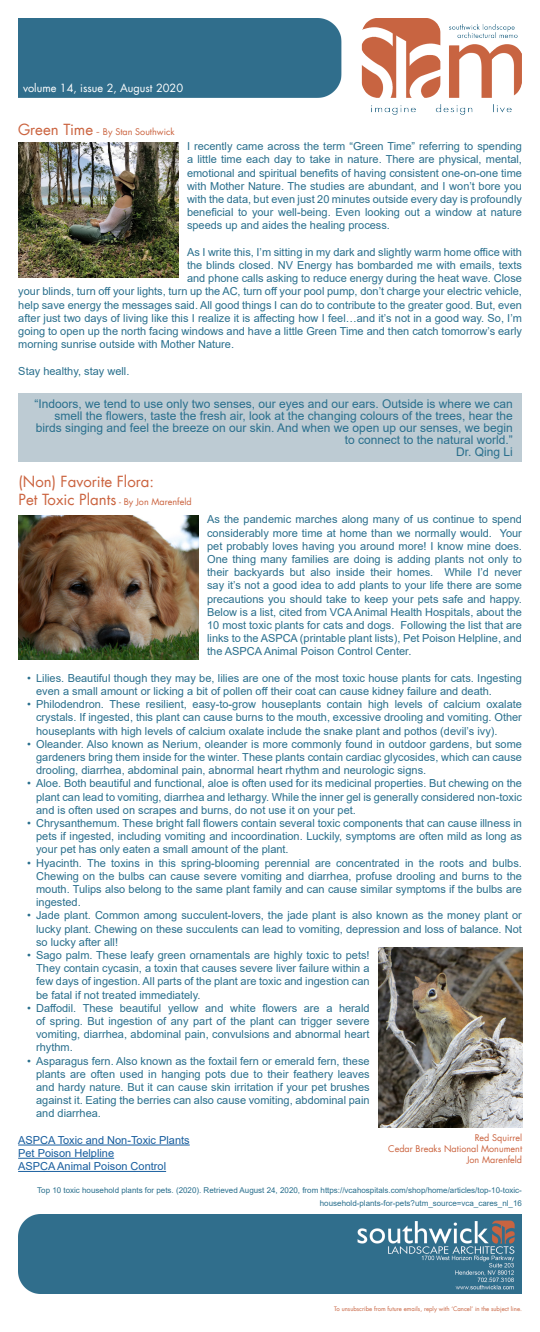
<style>
.page{position:relative;width:540px;height:1332px;background:#fff}
.page>*{position:absolute;margin:0;border:0;box-sizing:border-box;transform-origin:0 0}
.t1{font:15px "Futura LT";color:#cb6440}
.t2{font:12px/12px "Arial";color:#296f8d;text-align:right}
.t3{font:11px/13.2px "Arial";color:#296f8d;text-align:justify}
.t4{font:11px "Arial";color:#175d9e}
.t5{font:11px "Futura LT";color:#fff}
.t6{font:9px "Futura LT";color:#cb6440}
.t7{font:8px/13.2px "Arial";color:#296f8d;text-align:right}
.t8{font:6px "Futura LT";color:#c86441}
.s1{font-size:15px}
.s2{font-family:"Minion Pro";font-size:12px}
</style>
<div class="page">
<img style="left:18px;top:1215px;width:504px;height:79px">
<hr style="left:18px;top:1145px;width:172px;height:1px;background:#175d9e">
<hr style="left:18px;top:1158px;width:96px;height:1px;background:#175d9e">
<hr style="left:18px;top:1171px;width:148px;height:1px;background:#175d9e">
<img style="left:379px;top:947px;width:144px;height:180px">
<img style="left:18px;top:515px;width:180px;height:144px">
<img style="left:18px;top:142px;width:160px;height:135px">
<img style="left:18px;top:19px;width:504px;height:95px">
<p class="t5" style="left:23px;top:81px;width:162px">volume 14, issue 2, August 2020</p>
<p class="t6" style="left:18px;top:126px;width:158px"><span class="s1">Green Time</span> <span class="s2">-</span> By Stan Southwick</p>
<p class="t3" style="left:187px;top:140px;width:337px">I recently came across the term “Green Time” referring to spending a little time each day to take in nature. There are physical, mental, emotional and spiritual benefits of having consistent one-on-one time with Mother Nature. The studies are abundant, and I won’t bore you with the data, but even just 20 minutes outside every day is profoundly beneficial to your well-being. Even looking out a window at nature speeds up and aides the healing process.</p>
<p class="t3" style="left:187px;top:245px;width:336px">As I write this, I’m sitting in my dark and slightly warm home office with</p>
<p class="t3" style="left:187px;top:258px;width:336px">the blinds closed. NV Energy has bombarded me with emails, texts</p>
<p class="t3" style="left:187px;top:272px;width:336px">and phone calls asking to reduce energy during the heat wave. Close</p>
<p class="t3" style="left:18px;top:285px;width:505px">your blinds, turn off your lights, turn up the AC, turn off your pool pump, don’t charge your electric vehicle,</p>
<p class="t3" style="left:18px;top:298px;width:505px">help save energy the messages said. All good things I can do to contribute to the greater good. But, even</p>
<p class="t3" style="left:18px;top:311px;width:505px">after just two days of living like this I realize it is affecting how I feel…and it’s not in a good way. So, I’m</p>
<p class="t3" style="left:18px;top:324px;width:505px">going to open up the north facing windows and have a little Green Time and then catch tomorrow’s early</p>
<p class="t3" style="left:18px;top:338px;width:217px">morning sunrise outside with Mother Nature.</p>
<p class="t3" style="left:18px;top:364px;width:113px">Stay healthy, stay well.</p>
<p class="t2" style="left:35px;top:398px;width:480px">“Indoors, we tend to use only two senses, our eyes and our ears. Outside is where we can smell the flowers, taste the fresh air, look at the changing colours of the trees, hear the birds singing and feel the breeze on our skin. And when we open up our senses, we begin to connect to the natural world.”</p>
<p class="t2" style="left:456px;top:446px;width:58px">Dr. Qing Li</p>
<p class="t1" style="left:19px;top:472px;width:137px">(Non) Favorite Flora:</p>
<p class="t6" style="left:19px;top:496px;width:175px"><span class="s1">Pet Toxic Plants</span> - By Jon Marenfeld</p>
<p class="t3" style="left:207px;top:513px;width:316px">As the pandemic marches along many of us continue to spend considerably more time at home than we normally would. Your pet probably loves having you around more! I know mine does.<br>One thing many families are doing is adding plants not only to their backyards but also inside their homes. While I’d never say it’s not a good idea to add plants to your life there are some precautions you should take to keep your pets safe and happy.<br>Below is a list, cited from VCA Animal Health Hospitals, about the 10 most toxic plants for cats and dogs. Following the list that are links to the ASPCA (printable plant lists), Pet Poison Helpline, and the ASPCA Animal Poison Control Center.</p>
<p class="t3" style="left:36px;top:671px;width:487px;text-indent:-9px">• Lilies. Beautiful though they may be, lilies are one of the most toxic house plants for cats. Ingesting even a small amount or licking a bit of pollen off their coat can cause kidney failure and death.</p>
<p class="t3" style="left:36px;top:698px;width:487px;text-indent:-9px">• Philodendron. These resilient, easy-to-grow houseplants contain high levels of calcium oxalate crystals. If ingested, this plant can cause burns to the mouth, excessive drooling and vomiting. Other houseplants with high levels of calcium oxalate include the snake plant and pothos (devil’s ivy).</p>
<p class="t3" style="left:36px;top:737px;width:487px;text-indent:-9px">• Oleander. Also known as Nerium, oleander is more commonly found in outdoor gardens, but some gardeners bring them inside for the winter. These plants contain cardiac glycosides, which can cause drooling, diarrhea, abdominal pain, abnormal heart rhythm and neurologic signs.</p>
<p class="t3" style="left:36px;top:777px;width:487px;text-indent:-9px">• Aloe. Both beautiful and functional, aloe is often used for its medicinal properties. But chewing on the plant can lead to vomiting, diarrhea and lethargy. While the inner gel is generally considered non-toxic and is often used on scrapes and burns, do not use it on your pet.</p>
<p class="t3" style="left:36px;top:817px;width:487px;text-indent:-9px">• Chrysanthemum. These bright fall flowers contain several toxic components that can cause illness in pets if ingested, including vomiting and incoordination. Luckily, symptoms are often mild as long as your pet has only eaten a small amount of the plant.</p>
<p class="t3" style="left:36px;top:856px;width:487px;text-indent:-9px">• Hyacinth. The toxins in this spring-blooming perennial are concentrated in the roots and bulbs.<br>Chewing on the bulbs can cause severe vomiting and diarrhea, profuse drooling and burns to the mouth. Tulips also belong to the same plant family and can cause similar symptoms if the bulbs are ingested.</p>
<p class="t3" style="left:36px;top:909px;width:487px;text-indent:-9px">• Jade plant. Common among succulent-lovers, the jade plant is also known as the money plant or lucky plant. Chewing on these succulents can lead to vomiting, depression and loss of balance. Not so lucky after all!</p>
<p class="t3" style="left:36px;top:949px;width:335px;text-indent:-9px">• Sago palm. These leafy green ornamentals are highly toxic to pets!<br>They contain cycasin, a toxin that causes severe liver failure within a few days of ingestion. All parts of the plant are toxic and ingestion can be fatal if not treated immediately.</p>
<p class="t3" style="left:36px;top:1001px;width:335px;text-indent:-9px">• Daffodil. These beautiful yellow and white flowers are a herald of spring. But ingestion of any part of the plant can trigger severe vomiting, diarrhea, abdominal pain, convulsions and abnormal heart rhythm.</p>
<p class="t3" style="left:36px;top:1054px;width:335px;text-indent:-9px">• Asparagus fern. Also known as the foxtail fern or emerald fern, these plants are often used in hanging pots due to their feathery leaves and hardy nature. But it can cause skin irritation if your pet brushes against it. Eating the berries can also cause vomiting, abdominal pain and diarrhea.</p>
<p class="t4" style="left:18px;top:1132px;width:173px">ASPCA Toxic and Non-Toxic Plants</p>
<p class="t4" style="left:18px;top:1146px;width:97px">Pet Poison Helpline</p>
<p class="t4" style="left:18px;top:1159px;width:149px">ASPCA Animal Poison Control</p>
<p class="t7" style="left:37px;top:1184px;width:486px">Top 10 toxic household plants for pets. (2020). Retrieved August 24, 2020, from https://vcahospitals.com/shop/home/articles/top-10-toxic&shy;household-plants-for-pets?utm_source=vca_cares_nl_16</p>
<p class="t6" style="left:475px;top:1132px;width:49px">Red Squirrel</p>
<p class="t6" style="left:388px;top:1143px;width:135px">Cedar Breaks National Monument</p>
<p class="t6" style="left:467px;top:1154px;width:57px">Jon Marenfeld</p>
<p class="t8" style="left:334px;top:1305px;width:189px">To unsubscribe from future emails, reply with ‘Cancel’ in the subject line.</p>
</div>
